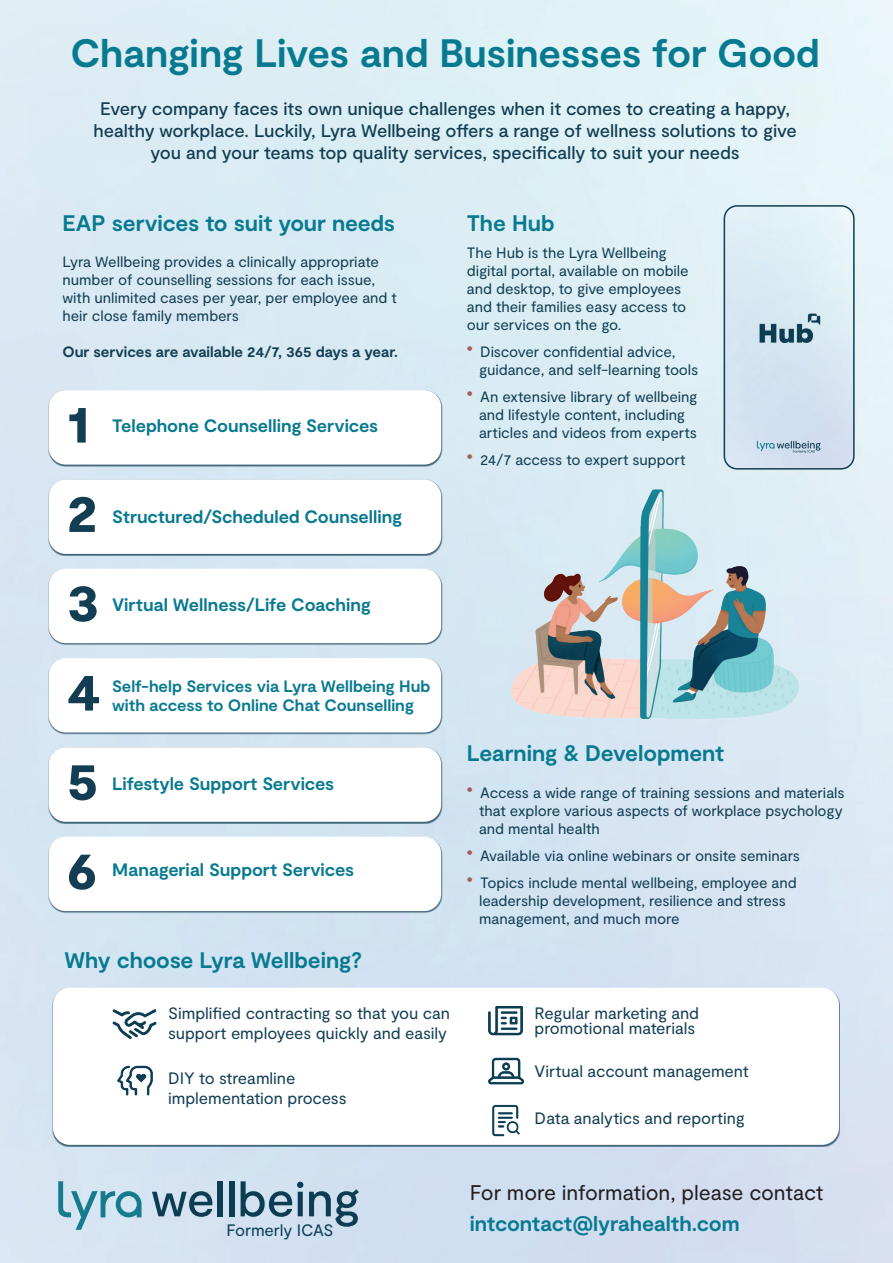
<style>
.page{position:relative;width:893px;height:1263px;background:#fff}
.page>*{position:absolute;margin:0;border:0;box-sizing:border-box;transform-origin:0 0}
.t1{font:900 54px/89.2px "Moderat";color:#123d53}
.t2{font:700 39.6px "Moderat";letter-spacing:-.005em;color:#087a90}
.t3{font:700 22.5px "Moderat";letter-spacing:-.005em;color:#087a90}
.t4{font:21.15px "Moderat";letter-spacing:-.005em;color:#231f20}
.t5{font:700 21.15px "Moderat";letter-spacing:-.005em;color:#087a90}
.t6{font:500 18.15px/21.8px "Moderat";letter-spacing:-.005em;color:#123d53;text-align:center}
.t7{font:700 18px "Moderat";letter-spacing:-.005em;color:#087a90}
.t8{font:16.5px/19.8px "Moderat";letter-spacing:-.005em;color:#123d53}
.t9{font:700 16.5px/19.8px "Moderat";letter-spacing:-.005em;color:#087a90}
.t10{font:16.5px "Moderat";letter-spacing:-.005em;color:#0c3e53}
.t11{font:15px/18px "Moderat";letter-spacing:-.005em;color:#123d53}
.t12{font:700 15px "Moderat";letter-spacing:-.005em;color:#123d53}
.s1{font-weight:900;font-size:27px;color:#a15f58}
</style>
<div class="page">
<img style="left:0;top:0;width:893px;height:1263px">
<svg style="left:58px;top:1181px;width:84px;height:49px;background:#a4c9d8"></svg>
<svg style="left:309px;top:1189px;width:50px;height:38px;background:#85a0b3"></svg>
<svg style="left:241px;top:1181px;width:62px;height:36px;background:#85a2b3"></svg>
<div style="left:229px;top:1181px;width:5px;height:35px;background:#0c3d52"></div>
<div style="left:218px;top:1181px;width:5px;height:35px;background:#0c3d52"></div>
<svg style="left:152px;top:1191px;width:60px;height:26px;background:#7997a9"></svg>
<div style="left:53px;top:988px;width:786px;height:157px;background:#fff;border-radius:17px"></div>
<img style="left:112px;top:1009px;width:45px;height:30px">
<img style="left:117px;top:1065px;width:36px;height:31px">
<img style="left:488px;top:1005px;width:35px;height:31px">
<img style="left:488px;top:1057px;width:37px;height:28px">
<img style="left:492px;top:1104px;width:28px;height:33px">
<img style="left:724px;top:206px;width:130px;height:263px">
<div style="left:724px;top:205px;width:131px;height:265px;border:2px solid #123d53;border-radius:13px"></div>
<div style="left:48px;top:390px;width:394px;height:77px;background:#123d53;opacity:.75"></div>
<div style="left:49px;top:390px;width:392px;height:75px;background:#fff;border-radius:17px"></div>
<div style="left:48px;top:480px;width:394px;height:76px;background:#123d53;opacity:.75"></div>
<div style="left:49px;top:479px;width:392px;height:75px;background:#fff;border-radius:17px"></div>
<div style="left:48px;top:569px;width:394px;height:76px;background:#123d53;opacity:.75"></div>
<div style="left:49px;top:569px;width:392px;height:74px;background:#fff;border-radius:17px"></div>
<div style="left:48px;top:658px;width:394px;height:77px;background:#123d53;opacity:.75"></div>
<div style="left:49px;top:658px;width:392px;height:74px;background:#fff;border-radius:17px"></div>
<div style="left:48px;top:748px;width:394px;height:76px;background:#123d53;opacity:.75"></div>
<div style="left:49px;top:747px;width:392px;height:75px;background:#fff;border-radius:17px"></div>
<div style="left:48px;top:837px;width:394px;height:76px;background:#123d53;opacity:.75"></div>
<div style="left:49px;top:837px;width:392px;height:74px;background:#fff;border-radius:17px"></div>
<img style="left:511px;top:490px;width:288px;height:229px">
<h2 class="t2" style="left:70px;top:30px;width:751px">Changing Lives and Businesses for Good</h2>
<p class="t6" style="left:94px;top:99px;width:705px">Every company faces its own unique challenges when it comes to creating a happy, healthy workplace. Luckily, Lyra Wellbeing offers a range of wellness solutions to give you and your teams top quality services, specifically to suit your needs</p>
<h3 class="t3" style="left:63px;top:210px;width:334px">EAP services to suit your needs</h3>
<p class="t11" style="left:63px;top:253px;width:336px">Lyra Wellbeing provides a clinically appropriate number of counselling sessions for each issue, with unlimited cases per year, per employee and t heir close family members</p>
<p class="t12" style="left:63px;top:343px;width:337px">Our services are available 24/7, 365 days a year.</p>
<h1 class="t1" style="left:67px;top:382px;width:35px">1<br>2<br>3<br>4<br>5<br>6</h1>
<p class="t7" style="left:112px;top:415px;width:267px">Telephone Counselling Services</p>
<p class="t7" style="left:112px;top:506px;width:291px">Structured/Scheduled Counselling</p>
<p class="t7" style="left:112px;top:594px;width:260px">Virtual Wellness/Life Coaching</p>
<p class="t9" style="left:112px;top:677px;width:320px">Self-help Services via Lyra Wellbeing Hub with access to Online Chat Counselling</p>
<p class="t7" style="left:112px;top:773px;width:223px">Lifestyle Support Services</p>
<p class="t7" style="left:112px;top:860px;width:243px">Managerial Support Services</p>
<h3 class="t3" style="left:65px;top:947px;width:299px">Why choose Lyra Wellbeing?</h3>
<p class="t8" style="left:168px;top:1004px;width:284px">Simplified contracting so that you can support employees quickly and easily</p>
<p class="t8" style="left:168px;top:1069px;width:180px">DIY to streamline implementation process</p>
<h3 class="t3" style="left:467px;top:210px;width:89px">The Hub</h3>
<p class="t11" style="left:467px;top:244px;width:223px">The Hub is the Lyra Wellbeing digital portal, available on mobile and desktop, to give employees and their families easy access to our services on the go.</p>
<p class="t11" style="left:479px;top:343px;width:221px;text-indent:-12px"><span class="s1">•</span> Discover confidential advice, guidance, and self-learning tools</p>
<p class="t11" style="left:479px;top:388px;width:220px;text-indent:-12px"><span class="s1">•</span> An extensive library of wellbeing and lifestyle content, including articles and videos from experts</p>
<p class="t11" style="left:467px;top:451px;width:220px"><span class="s1">•</span> 24/7 access to expert support</p>
<h3 class="t3" style="left:467px;top:740px;width:259px">Learning &amp; Development</h3>
<p class="t11" style="left:479px;top:784px;width:367px;text-indent:-12px"><span class="s1">•</span> Access a wide range of training sessions and materials that explore various aspects of workplace psychology and mental health</p>
<p class="t11" style="left:467px;top:847px;width:335px"><span class="s1">•</span> Available via online webinars or onsite seminars</p>
<p class="t11" style="left:479px;top:874px;width:319px;text-indent:-12px"><span class="s1">•</span> Topics include mental wellbeing, employee and leadership development, resilience and stress management, and much more</p>
<p class="t8" style="left:535px;top:1006px;width:166px;line-height:15px">Regular marketing and promotional materials</p>
<p class="t8" style="left:535px;top:1062px;width:216px">Virtual account management</p>
<p class="t8" style="left:535px;top:1109px;width:211px">Data analytics and reporting</p>
<p class="t10" style="left:226px;top:1220px;width:109px">Formerly ICAS</p>
<h3 class="t4" style="left:470px;top:1180px;width:355px">For more information, please contact</h3>
<h3 class="t5" style="left:470px;top:1211px;width:272px">intcontact@lyrahealth.com</h3>
</div>
